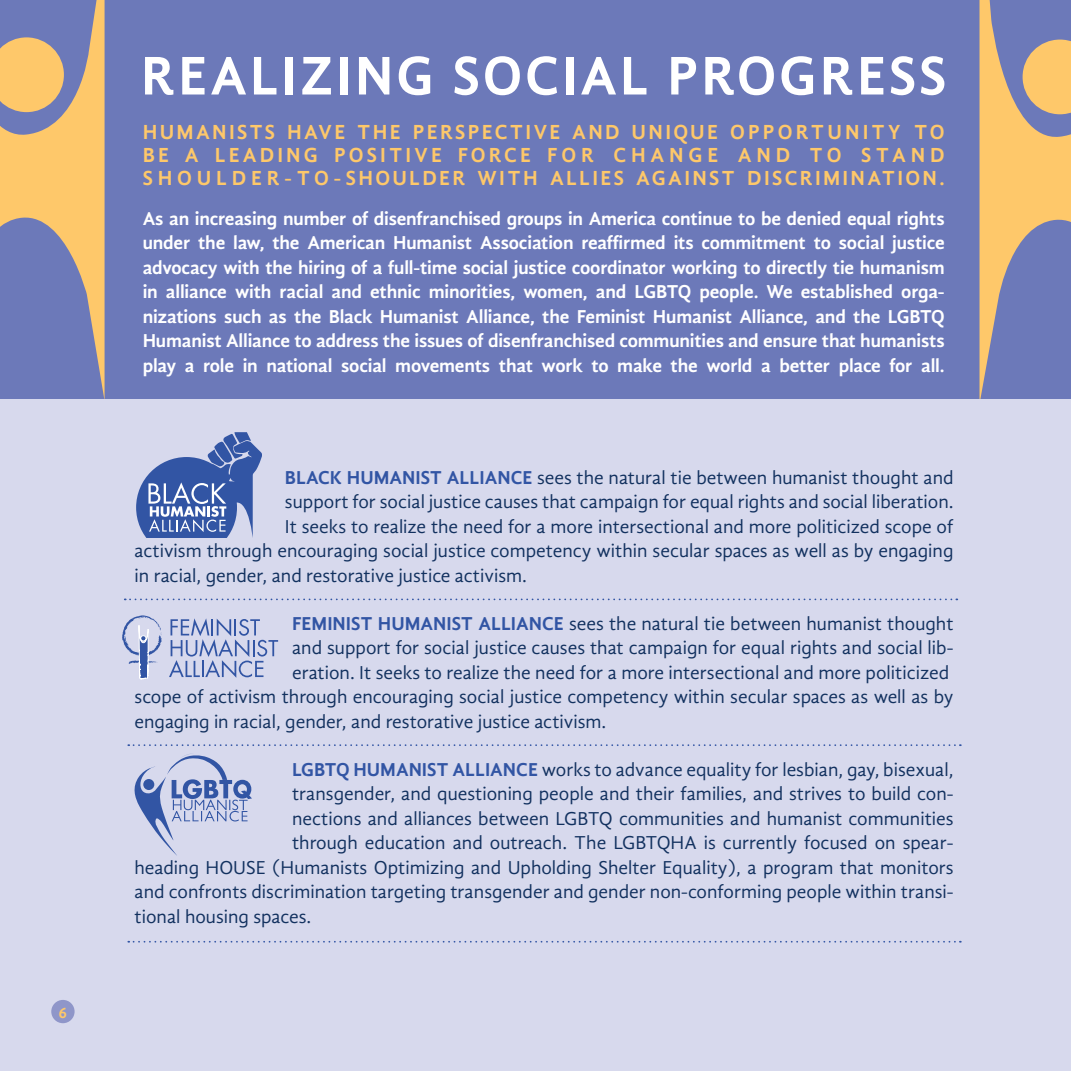
<style>
.page{position:relative;width:1071px;height:1071px;background:#fff}
.page>*{position:absolute;margin:0;border:0;box-sizing:border-box;transform-origin:0 0}
.t1{font:700 56px "Gandhi Sans";letter-spacing:.05em;color:#fff}
.t2{font:700 21px/22.8px "Gandhi Sans";letter-spacing:.11em;color:#fec86a;text-align:justify}
.t3{font:19.25px "Gandhi Sans";color:#12315f}
.t4{font:700 19.25px/24.5px "Gandhi Sans";letter-spacing:-.01em;color:#fff;text-align:justify}
.t5{font:700 15.75px "Gandhi Sans";color:#fec86a}
.s1{font-weight:700;color:#3255a4}
</style>
<div class="page">
<div style="left:0;top:0;width:1071px;height:399px;background:#6c79b9"></div>
<svg style="left:0;top:0;width:105px;height:399px"></svg>
<svg style="left:980px;top:0;width:90px;height:399px"></svg>
<div style="left:0;top:399px;width:1071px;height:672px;background:#d7d9ed"></div>
<div style="left:51px;top:1000px;width:24px;height:23px;background:#8f96c9;border-radius:50%"></div>
<div style="left:136px;top:457px;width:101px;height:101px;background:#3255a4;border-radius:50%"></div>
<svg style="left:148px;top:432px;width:114px;height:106px"></svg>
<div style="left:135px;top:538px;width:120px;height:40px;background:#d7d9ed"></div>
<svg style="left:125px;top:599px;width:832px;height:1px"></svg>
<svg style="left:128px;top:744px;width:833px;height:2px"></svg>
<svg style="left:128px;top:941px;width:833px;height:2px"></svg>
<svg style="left:169px;top:618px;width:109px;height:60px"></svg>
<svg style="left:122px;top:615px;width:40px;height:65px"></svg>
<svg style="left:134px;top:753px;width:118px;height:103px"></svg>
<hr style="left:1070px;top:0;width:1px;height:646px;background:#fff">
<p class="t5" style="left:58px;top:1003px;width:10px">6</p>
<h1 class="t1" style="left:141px;top:43px;width:807px">REALIZING SOCIAL PROGRESS</h1>
<p class="t2" style="left:143px;top:121px;width:804px">HUMANISTS HAVE THE PERSPECTIVE AND UNIQUE OPPORTUNITY TO BE A LEADING POSITIVE FORCE FOR CHANGE AND TO STAND S H OU L D E R - TO - SHOULDER WITH ALLIES AGAINST DISCRIMINATION.</p>
<p class="t4" style="left:143px;top:206px;width:804px">As an increasing number of disenfranchised groups in America continue to be denied equal rights under the law, the American Humanist Association reaffirmed its commitment to social justice advocacy with the hiring of a full-time social justice coordinator working to directly tie humanism in alliance with racial and ethnic minorities, women, and LGBTQ people. We established orga&shy;nizations such as the Black Humanist Alliance, the Feminist Humanist Alliance, and the LGBTQ Humanist Alliance to address the issues of disenfranchised communities and ensure that humanists play a role in national social movements that work to make the world a better place for all.</p>
<p class="t3" style="left:285px;top:466px;width:670px"><span class="s1">BLACK HUMANIST ALLIANCE</span> sees the natural tie between humanist thought and</p>
<p class="t3" style="left:285px;top:491px;width:670px">support for social justice causes that campaign for equal rights and social liberation.</p>
<p class="t3" style="left:285px;top:515px;width:670px">It seeks to realize the need for a more intersectional and more politicized scope of</p>
<p class="t3" style="left:135px;top:540px;width:820px">activism through encouraging social justice competency within secular spaces as well as by engaging</p>
<p class="t3" style="left:135px;top:564px;width:394px">in racial, gender, and restorative justice activism.</p>
<p class="t3" style="left:292px;top:612px;width:663px"><span class="s1">FEMINIST HUMANIST ALLIANCE</span> sees the natural tie between humanist thought</p>
<p class="t3" style="left:292px;top:637px;width:663px">and support for social justice causes that campaign for equal rights and social lib-</p>
<p class="t3" style="left:292px;top:661px;width:659px">eration. It seeks to realize the need for a more intersectional and more politicized</p>
<p class="t3" style="left:135px;top:686px;width:820px">scope of activism through encouraging social justice competency within secular spaces as well as by</p>
<p class="t3" style="left:135px;top:710px;width:473px">engaging in racial, gender, and restorative justice activism.</p>
<p class="t3" style="left:292px;top:758px;width:663px"><span class="s1">LGBTQ HUMANIST ALLIANCE</span> works to advance equality for lesbian, gay, bisexual,</p>
<p class="t3" style="left:292px;top:783px;width:663px">transgender, and questioning people and their families, and strives to build con-</p>
<p class="t3" style="left:292px;top:807px;width:663px">nections and alliances between LGBTQ communities and humanist communities</p>
<p class="t3" style="left:292px;top:832px;width:663px">through education and outreach. The LGBTQHA is currently focused on spear-</p>
<p class="t3" style="left:135px;top:856px;width:821px">heading HOUSE (Humanists Optimizing and Upholding Shelter Equality), a program that monitors</p>
<p class="t3" style="left:135px;top:881px;width:821px">and confronts discrimination targeting transgender and gender non-conforming people within transi-</p>
<p class="t3" style="left:135px;top:905px;width:178px">tional housing spaces.</p>
</div>
